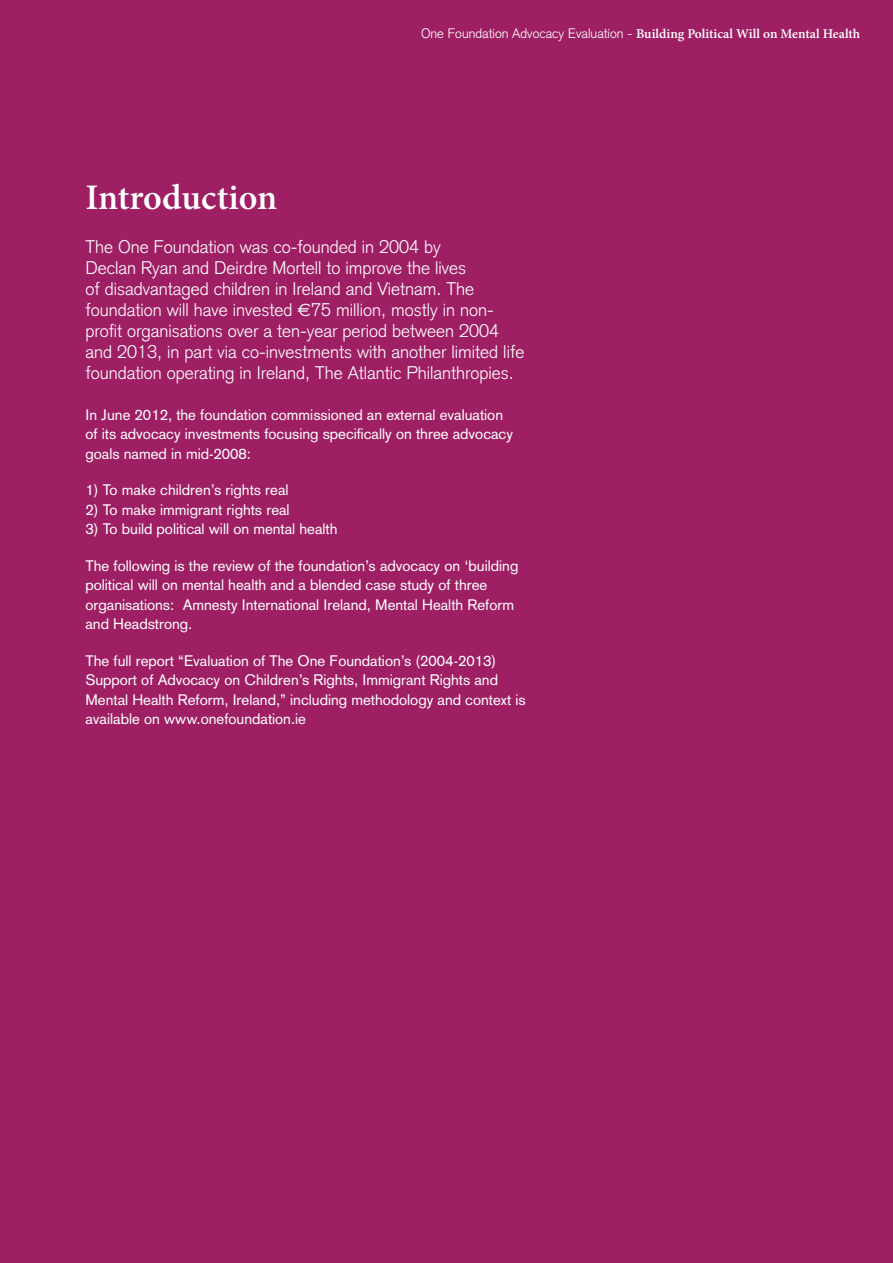
<style>
.page{position:relative;width:893px;height:1263px;background:#9e1f63}
.page>*{position:absolute;margin:0;border:0;box-sizing:border-box;transform-origin:0 0}
.t1{font:600 36px "Minion Pro";color:#fff}
.t2{font:300 18px/21px "Akzidenz Grotesk";color:#fff}
.t3{font:15px/19.5px "Akzidenz Grotesk";color:#fff}
.t4{font:600 13.5px "Minion Pro";color:#fff}
.s1{font-family:"Akzidenz Grotesk";font-weight:300}
.s2{font-family:"Euro Sans";font-weight:400}
</style>
<div class="page">
<h1 class="t1" style="left:85px;top:173px;width:193px">Introduction</h1>
<p class="t4" style="left:421px;top:24px;width:441px"><span class="s1">One Foundation Advocacy Evaluation -</span> Building Political Will on Mental Health</p>
<p class="t2" style="left:85px;top:236px;width:440px">The One Foundation was co-founded in 2004 by<br>Declan Ryan and Deirdre Mortell to improve the lives<br>of disadvantaged children in Ireland and Vietnam. The foundation will have invested <span class="s2">€</span>75 million, mostly in non&shy;profit organisations over a ten-year period between 2004 and 2013, in part via co-investments with another limited life foundation operating in Ireland, The Atlantic Philanthropies.</p>
<p class="t3" style="left:85px;top:405px;width:429px">In June 2012, the foundation commissioned an external evaluation of its advocacy investments focusing specifically on three advocacy goals named in mid-2008:</p>
<p class="t3" style="left:85px;top:480px;width:205px">1) To make children’s rights real</p>
<p class="t3" style="left:85px;top:500px;width:206px">2) To make immigrant rights real</p>
<p class="t3" style="left:85px;top:519px;width:254px">3) To build political will on mental health</p>
<p class="t3" style="left:85px;top:556px;width:434px">The following is the review of the foundation’s advocacy on ‘building political will on mental health and a blended case study of three organisations: Amnesty International Ireland, Mental Health Reform and Headstrong.</p>
<p class="t3" style="left:85px;top:651px;width:442px">The full report “Evaluation of The One Foundation’s (2004-2013)<br>Support of Advocacy on Children’s Rights, Immigrant Rights and Mental Health Reform, Ireland,” including methodology and context is available on www.onefoundation.ie</p>
</div>
